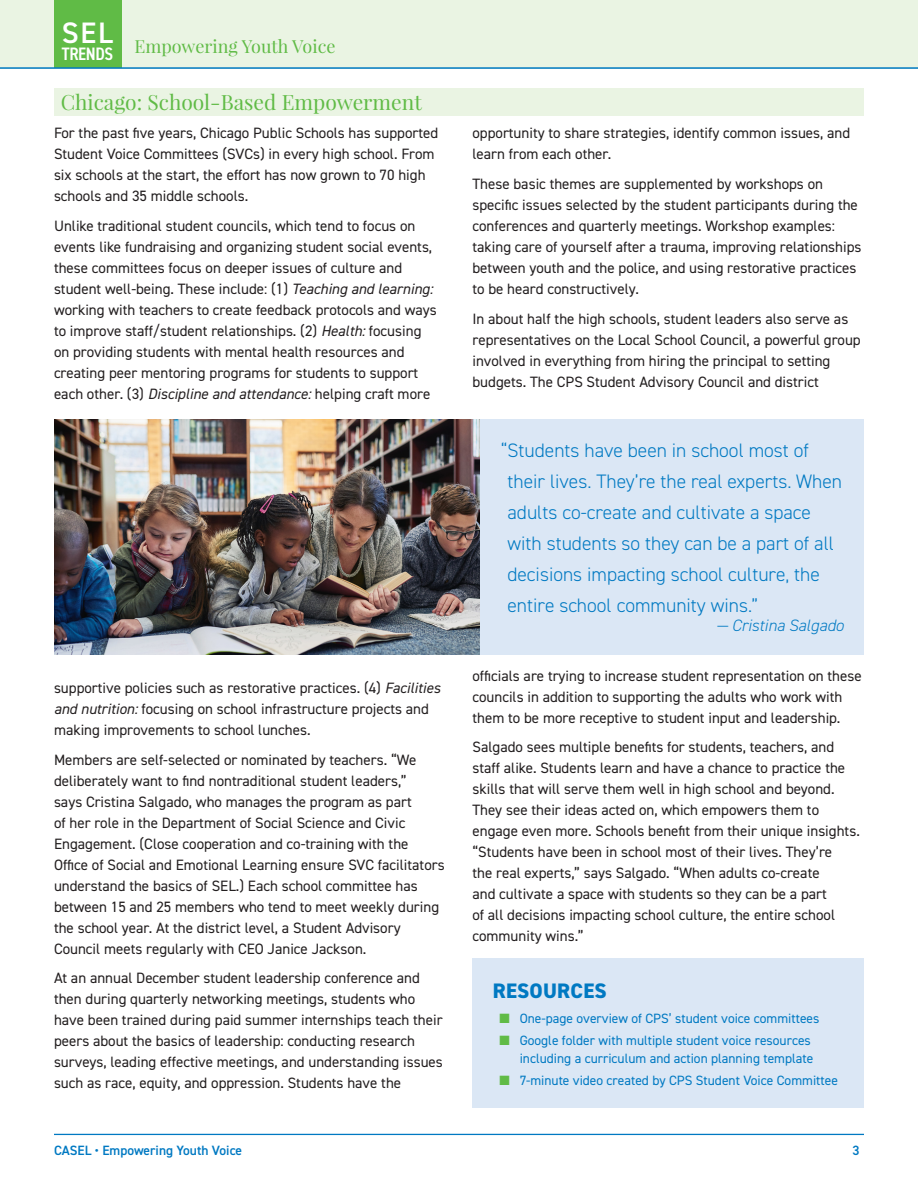
<style>
.page{position:relative;width:918px;height:1188px;background:#fff}
.page>*{position:absolute;margin:0;border:0;box-sizing:border-box;transform-origin:0 0}
.t1{font:600 29.7px "DIN2014";color:#fff}
.a_head{font:21px "Playfair Display";color:#60bb46}
.t2{font:800 21px "DIN2014";letter-spacing:.01em;color:#0079c2}
.t3{font:300 19.5px/30.9px "DIN2014";color:#0079c2}
.t4{font:18px "Playfair Display";color:#60bb46}
.t5{font:600 condensed 18px "DIN2014";letter-spacing:-.02em;color:#fff}
.t6{font:italic 300 16.5px "DIN2014";color:#0079c2}
.body{font:15px/21px "DIN2014";color:#231f20}
.t7{font:13.5px/18px "DIN2014";color:#0079c2;text-align:right}
.t8{font:600 13.5px "DIN2014";color:#0079c2}
.s1{font-style:italic}
.s2{color:#60bb46}
</style>
<div class="page">
<div style="left:0;top:0;width:918px;height:68px;background:#eaf4e3"></div>
<div style="left:54px;top:0;width:67px;height:68px;background:#60bb46"></div>
<hr style="left:54px;top:1134px;width:810px;height:1px;background:#0079c2">
<hr style="left:0;top:67px;width:918px;height:2px;background:#0079c2">
<div style="left:54px;top:88px;width:810px;height:28px;background:#eaf4e3"></div>
<img style="left:54px;top:419px;width:427px;height:235px">
<div style="left:481px;top:419px;width:383px;height:235px;background:#dbe7f5"></div>
<div style="left:472px;top:958px;width:392px;height:150px;background:#dbe7f5"></div>
<h1 class="t1" style="left:62px;top:14px;width:53px">SEL</h1>
<p class="t5" style="left:62px;top:42px;width:53px">TRENDS</p>
<p class="t4" style="left:135px;top:35px;width:203px">Empowering Youth Voice</p>
<p class="a_head" style="left:61px;top:89px;width:363px">Chicago: School-Based Empowerment</p>
<p class="body" style="left:54px;top:122px;width:386px">For the past five years, Chicago Public Schools has supported Student Voice Committees (SVCs) in every high school. From six schools at the start, the effort has now grown to 70 high schools and 35 middle schools.</p>
<p class="body" style="left:54px;top:215px;width:384px">Unlike traditional student councils, which tend to focus on events like fundraising and organizing student social events, these committees focus on deeper issues of culture and student well-being. These include: (1) <span class="s1">Teaching and learning: </span>working with teachers to create feedback protocols and ways to improve staff/student relationships. (2) <span class="s1">Health:</span> focusing on providing students with mental health resources and creating peer mentoring programs for students to support each other. (3) <span class="s1">Discipline and attendance:</span> helping craft more</p>
<p class="body" style="left:54px;top:677px;width:388px">supportive policies such as restorative practices. (4) <span class="s1">Facilities and nutrition:</span> focusing on school infrastructure projects and making improvements to school lunches.</p>
<p class="body" style="left:54px;top:749px;width:392px">Members are self-selected or nominated by teachers. “We deliberately want to find nontraditional student leaders,”<br>says Cristina Salgado, who manages the program as part<br>of her role in the Department of Social Science and Civic Engagement. (Close cooperation and co-training with the Office of Social and Emotional Learning ensure SVC facilitators understand the basics of SEL.) Each school committee has between 15 and 25 members who tend to meet weekly during the school year. At the district level, a Student Advisory Council meets regularly with CEO Janice Jackson.</p>
<p class="body" style="left:54px;top:967px;width:390px">At an annual December student leadership conference and then during quarterly networking meetings, students who have been trained during paid summer internships teach their peers about the basics of leadership: conducting research surveys, leading effective meetings, and understanding issues such as race, equity, and oppression. Students have the</p>
<p class="body" style="left:472px;top:122px;width:379px">opportunity to share strategies, identify common issues, and learn from each other.</p>
<p class="body" style="left:472px;top:173px;width:391px">These basic themes are supplemented by workshops on specific issues selected by the student participants during the conferences and quarterly meetings. Workshop examples: taking care of yourself after a trauma, improving relationships between youth and the police, and using restorative practices to be heard constructively.</p>
<p class="body" style="left:472px;top:308px;width:390px">In about half the high schools, student leaders also serve as representatives on the Local School Council, a powerful group involved in everything from hiring the principal to setting budgets. The CPS Student Advisory Council and district</p>
<p class="t3" style="left:507px;top:435px;width:336px;text-indent:-7px">“Students have been in school most of their lives. They’re the real experts. When adults co-create and cultivate a space with students so they can be a part of all decisions impacting school culture, the entire school community wins.”</p>
<p class="t6" style="left:716px;top:616px;width:129px">— Cristina Salgado</p>
<p class="body" style="left:472px;top:665px;width:391px">officials are trying to increase student representation on these councils in addition to supporting the adults who work with them to be more receptive to student input and leadership.</p>
<p class="body" style="left:472px;top:736px;width:389px">Salgado sees multiple benefits for students, teachers, and staff alike. Students learn and have a chance to practice the skills that will serve them well in high school and beyond.<br>They see their ideas acted on, which empowers them to engage even more. Schools benefit from their unique insights. “Students have been in school most of their lives. They’re<br>the real experts,” says Salgado. “When adults co-create<br>and cultivate a space with students so they can be a part<br>of all decisions impacting school culture, the entire school community wins.”</p>
<p class="t2" style="left:493px;top:977px;width:115px">RESOURCES</p>
<p class="t7" style="left:500px;top:1009px;width:322px"><span class="s2">■</span> One-page overview of CPS’ student voice committees</p>
<p class="t7" style="left:500px;top:1031px;width:315px"><span class="s2">■</span> Google folder with multiple student voice resources including a curriculum and action planning template</p>
<p class="t7" style="left:500px;top:1071px;width:340px"><span class="s2">■</span> 7-minute video created by CPS Student Voice Committee</p>
<p class="t8" style="left:54px;top:1142px;width:190px">CASEL • Empowering Youth Voice</p>
<p class="t8" style="left:852px;top:1142px;width:9px">3</p>
</div>
